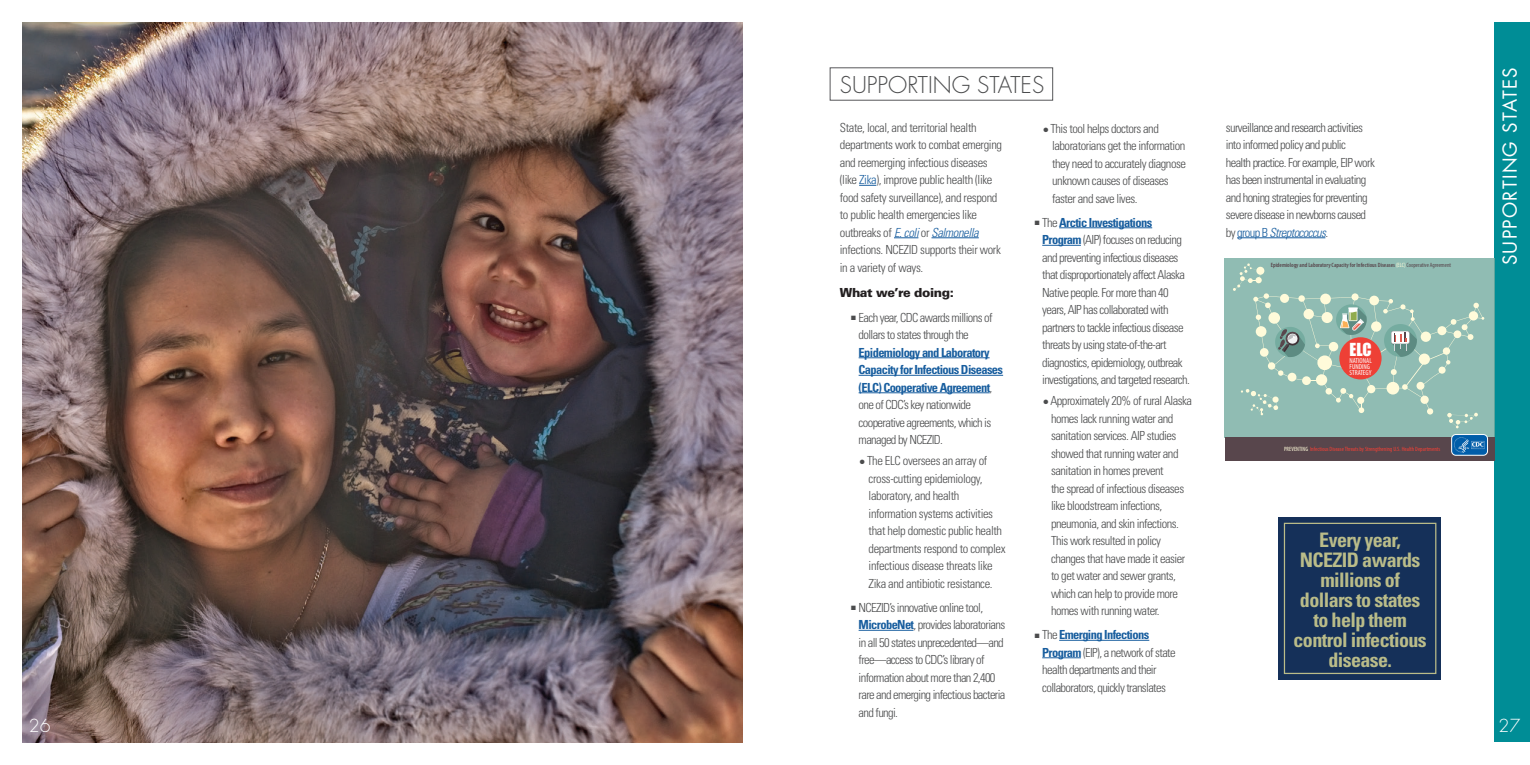
<style>
.page{position:relative;width:1530px;height:765px;background:#fff}
.page>*{position:absolute;margin:0;border:0;box-sizing:border-box;transform-origin:0 0}
.t1{font:300 22.5px "Futura Std";color:#4b4c4d}
.t2{font:700 condensed 20px/20px "Univers LT Std";letter-spacing:-.03em;color:#babc89;text-align:center}
.t3{font:18.75px "Futura Std";letter-spacing:.07em;color:#fff}
.t4{font:300 17.5px "Futura Std";color:#fff}
.t5{font:16.5px "Impact";color:#fff}
.t6{font:300 condensed 12.5px/17.5px "Univers LT Std";letter-spacing:-.04em;color:#4b4c4d}
.t7{font:700 condensed 12.5px "Univers LT Std";letter-spacing:-.05em;color:#175d9e}
.t8{font:italic 300 condensed 12.5px "Univers LT Std";letter-spacing:-.05em;color:#175d9e}
.t9{font:900 12.5px "Univers LT Std";letter-spacing:-.03em;color:#231f20}
.t10{font:condensed 7.25px/6.1px "Myriad Pro";color:#fff}
.t11{font:600 condensed 6.12px "Myriad Pro";color:#58464c}
.t12{font:condensed 6.12px "Myriad Pro";color:#ee4036}
.s1{color:#175d9e}
.s2{font-style:italic;color:#175d9e}
.s3{font-weight:300;color:#4b4c4d}
.s4{font-weight:700;color:#175d9e}
.s5{font-style:normal;color:#4b4c4d}
.s6{font-style:normal}
.s7{color:#4b4c4d}
.s8{font-weight:400;color:#fffbda}
.s9{font-weight:400}
.s10{color:#fffbda}
</style>
<div class="page">
<img style="left:22px;top:22px;width:720px;height:720px">
<div style="left:1495px;top:22px;width:35px;height:720px;background:#008d96"></div>
<div style="left:1225px;top:259px;width:270px;height:179px;background:#90bcb3"></div>
<div style="left:1225px;top:437px;width:270px;height:24px;background:#58464c"></div>
<svg style="left:1233px;top:263px;width:251px;height:165px"></svg>
<svg style="left:1451px;top:434px;width:37px;height:22px"></svg>
<svg style="left:859px;top:185px;width:17px;height:1px"></svg>
<svg style="left:894px;top:237px;width:24px;height:1px"></svg>
<hr style="left:932px;top:237px;width:47px;height:1px;background:#175d9e">
<hr style="left:859px;top:357px;width:131px;height:1px;background:#175d9e">
<hr style="left:859px;top:375px;width:144px;height:1px;background:#175d9e">
<hr style="left:859px;top:392px;width:131px;height:1px;background:#175d9e">
<hr style="left:859px;top:630px;width:54px;height:1px;background:#175d9e">
<div style="left:830px;top:68px;width:223px;height:33px;border:1px solid #57585a"></div>
<hr style="left:1059px;top:227px;width:93px;height:1px;background:#175d9e">
<hr style="left:1042px;top:245px;width:39px;height:1px;background:#175d9e">
<hr style="left:1059px;top:640px;width:90px;height:1px;background:#175d9e">
<hr style="left:1042px;top:657px;width:39px;height:1px;background:#175d9e">
<hr style="left:1237px;top:237px;width:88px;height:1px;background:#175d9e">
<div style="left:1279px;top:517px;width:162px;height:163px;background:#153059"></div>
<div style="left:1284px;top:523px;width:152px;height:151px;border:1px solid #babc89"></div>
<p class="t3" style="left:1498px;top:265px;width:199px;rotate:-90deg">SUPPORTING STATES</p>
<h3 class="t1" style="left:840px;top:71px;width:206px">SUPPORTING STATES</h3>
<p class="t6" style="left:840px;top:118px;width:164px">State, local, and territorial health departments work to combat emerging and reemerging infectious diseases (like <span class="s1">Zika</span>), improve public health (like food safety surveillance), and respond to public health emergencies like outbreaks of <span class="s2">E. coli</span> or <span class="s2">Salmonella </span>infections. NCEZID supports their work in a variety of ways.</p>
<p class="t9" style="left:840px;top:284px;width:116px">What we’re doing:</p>
<p class="t6" style="left:851px;top:308px;width:143px">■ Each year, CDC awards millions of</p>
<p class="t6" style="left:859px;top:326px;width:112px">dollars to states through the</p>
<p class="t7" style="left:859px;top:344px;width:132px">Epidemiology and Laboratory</p>
<p class="t7" style="left:859px;top:362px;width:146px">Capacity for Infectious Diseases</p>
<p class="t7" style="left:859px;top:379px;width:135px">(ELC) Cooperative Agreement<span class="s3">,</span></p>
<p class="t6" style="left:859px;top:396px;width:114px">one of CDC’s key nationwide</p>
<p class="t6" style="left:859px;top:413px;width:134px">cooperative agreements, which is</p>
<p class="t6" style="left:859px;top:431px;width:86px">managed by NCEZID.</p>
<p class="t6" style="left:860px;top:452px;width:129px">● The ELC oversees an array of</p>
<p class="t6" style="left:869px;top:470px;width:115px">cross-cutting epidemiology,</p>
<p class="t6" style="left:869px;top:487px;width:92px">laboratory, and health</p>
<p class="t6" style="left:869px;top:505px;width:126px">information systems activities</p>
<p class="t6" style="left:869px;top:522px;width:135px">that help domestic public health</p>
<p class="t6" style="left:869px;top:540px;width:138px">departments respond to complex</p>
<p class="t6" style="left:869px;top:557px;width:126px">infectious disease threats like</p>
<p class="t6" style="left:869px;top:575px;width:126px">Zika and antibiotic resistance.</p>
<p class="t6" style="left:851px;top:598px;width:134px">■ NCEZID’s innovative online tool,</p>
<p class="t6" style="left:859px;top:616px;width:148px"><span class="s4">MicrobeNet</span>, provides laboratorians</p>
<p class="t6" style="left:859px;top:633px;width:147px">in all 50 states unprecedented—and</p>
<p class="t6" style="left:859px;top:651px;width:148px">free—access to CDC’s library of information about more than 2,400 rare and emerging infectious bacteria and fungi.</p>
<p class="t6" style="left:1226px;top:118px;width:139px">surveillance and research activities</p>
<p class="t6" style="left:1226px;top:136px;width:122px">into informed policy and public</p>
<p class="t6" style="left:1226px;top:153px;width:151px">health practice. For example, EIP work</p>
<p class="t6" style="left:1226px;top:171px;width:142px">has been instrumental in evaluating</p>
<p class="t6" style="left:1226px;top:188px;width:143px">and honing strategies for preventing</p>
<p class="t6" style="left:1226px;top:206px;width:142px">severe disease in newborns caused</p>
<p class="t8" style="left:1226px;top:225px;width:104px"><span class="s5">by</span> <span class="s6">group B</span> Streptococcus<span class="s5">.</span></p>
<p class="t6" style="left:1044px;top:120px;width:117px">● This tool helps doctors and</p>
<p class="t6" style="left:1052px;top:137px;width:135px">laboratorians get the information</p>
<p class="t6" style="left:1052px;top:155px;width:135px">they need to accurately diagnose</p>
<p class="t6" style="left:1052px;top:172px;width:118px">unknown causes of diseases</p>
<p class="t6" style="left:1052px;top:190px;width:87px">faster and save lives.</p>
<p class="t7" style="left:1035px;top:214px;width:119px"><span class="s7">■</span> <span class="s3">The</span> Arctic Investigations</p>
<p class="t6" style="left:1042px;top:231px;width:141px"><span class="s4">Program</span> (AIP) focuses on reducing</p>
<p class="t6" style="left:1042px;top:248px;width:138px">and preventing infectious diseases</p>
<p class="t6" style="left:1042px;top:266px;width:144px">that disproportionately affect Alaska</p>
<p class="t6" style="left:1042px;top:283px;width:128px">Native people. For more than 40</p>
<p class="t6" style="left:1042px;top:301px;width:128px">years, AIP has collaborated with</p>
<p class="t6" style="left:1042px;top:318px;width:143px">partners to tackle infectious disease</p>
<p class="t6" style="left:1042px;top:336px;width:126px">threats by using state-of-the-art</p>
<p class="t6" style="left:1042px;top:353px;width:142px">diagnostics, epidemiology, outbreak</p>
<p class="t6" style="left:1042px;top:371px;width:149px">investigations, and targeted research.</p>
<p class="t6" style="left:1044px;top:392px;width:150px">● Approximately 20% of rural Alaska</p>
<p class="t6" style="left:1051px;top:410px;width:124px">homes lack running water and</p>
<p class="t6" style="left:1051px;top:427px;width:127px">sanitation services. AIP studies</p>
<p class="t6" style="left:1051px;top:445px;width:129px">showed that running water and</p>
<p class="t6" style="left:1051px;top:462px;width:114px">sanitation in homes prevent</p>
<p class="t6" style="left:1051px;top:480px;width:135px">the spread of infectious diseases</p>
<p class="t6" style="left:1051px;top:497px;width:113px">like bloodstream infections,</p>
<p class="t6" style="left:1051px;top:515px;width:129px">pneumonia, and skin infections.</p>
<p class="t6" style="left:1051px;top:532px;width:112px">This work resulted in policy</p>
<p class="t6" style="left:1051px;top:550px;width:136px">changes that have made it easier</p>
<p class="t6" style="left:1051px;top:567px;width:127px">to get water and sewer grants,</p>
<p class="t6" style="left:1051px;top:585px;width:129px">which can help to provide more</p>
<p class="t6" style="left:1051px;top:602px;width:110px">homes with running water.</p>
<p class="t7" style="left:1035px;top:627px;width:116px"><span class="s7">■</span> <span class="s3">The</span> Emerging Infections</p>
<p class="t6" style="left:1042px;top:643px;width:135px"><span class="s4">Program</span> (EIP), a network of state health departments and their collaborators, quickly translates</p>
<p class="t11" style="left:1271px;top:262px;width:182px">Epidemiology and Laboratory Capacity for Infectious Diseases <span class="s8">(ELC)</span> <span class="s9">Cooperative Agreement</span></p>
<p class="t5" style="left:1350px;top:337px;width:24px">ELC</p>
<p class="t10" style="left:1350px;top:357px;width:24px">NATIONAL<br>FUNDING<br>STRATEGY</p>
<p class="t12" style="left:1284px;top:446px;width:158px"><span class="s10">PREVENTING</span> Infectious Disease Threats by Strengthening U.S. Health Departments</p>
<p class="t2" style="left:1294px;top:529px;width:135px">Every year,<br>NCEZID awards millions of dollars to states to help them control infectious disease.</p>
<p class="t4" style="left:29px;top:715px;width:23px">26</p>
<p class="t4" style="left:1499px;top:715px;width:23px">27</p>
</div>
